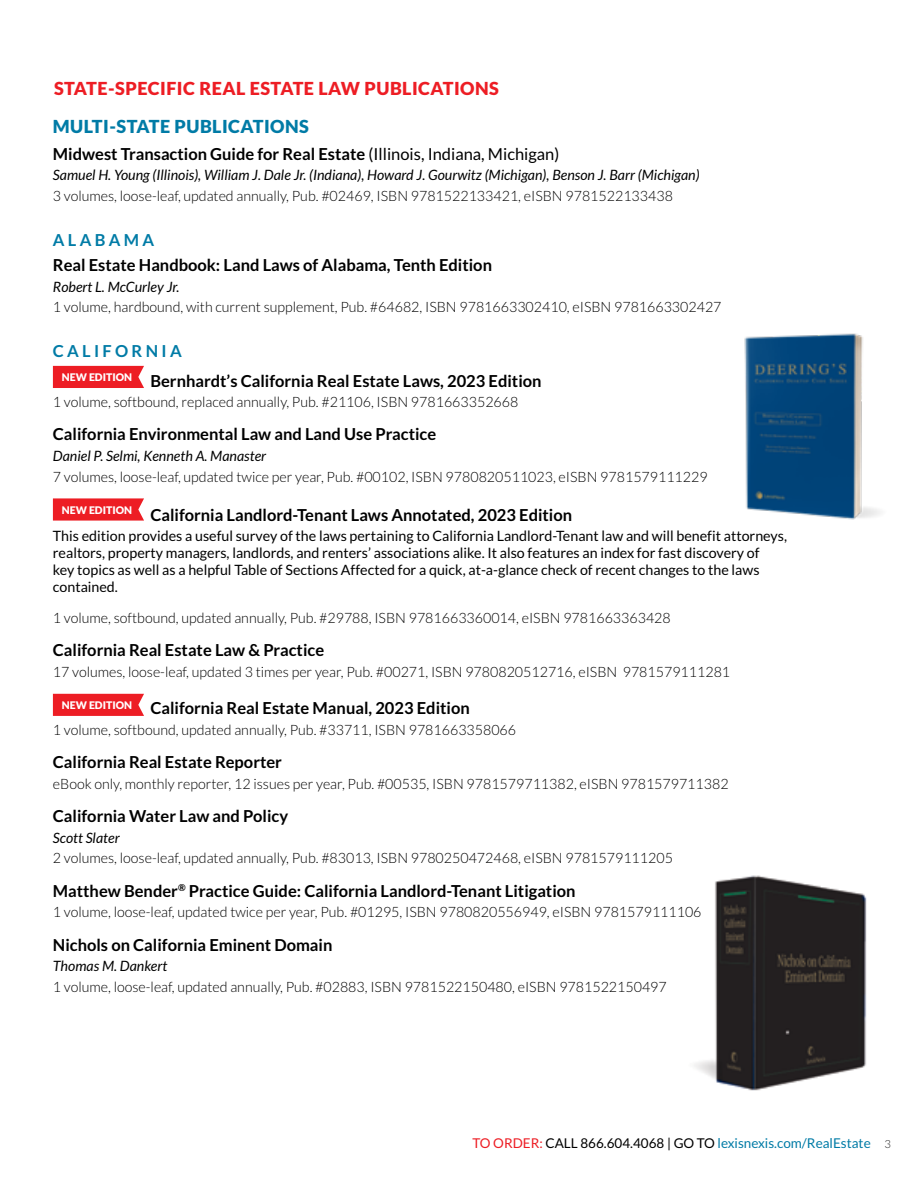
<style>
.page{position:relative;width:918px;height:1188px;background:#fff}
.page>*{position:absolute;margin:0;border:0;box-sizing:border-box;transform-origin:0 0}
.t1{font:900 18px "Lato";letter-spacing:.025em;color:#ed1d24}
.t2{font:900 18px "Lato";letter-spacing:.025em;color:#007ba6}
.t3{font:700 16.5px/29.4px "Lato";color:#000}
.t4{font:700 16.5px "Lato";letter-spacing:.2em;color:#007ba6}
.t5{font:300 14.25px "Lato";color:#000}
.t6{font:14.25px/17.1px "Lato";color:#000}
.t7{font:italic 14.25px "Lato";color:#000}
.t8{font:13.5px "Lato";color:#007ba6}
.s1{font-weight:400}
.s2{color:#007ba6}
.s3{color:#ed1d24}
.s4{color:#000}
.s5{font-weight:300;font-size:11.25px;color:#292829}
</style>
<div class="page">
<img style="left:694px;top:875px;width:173px;height:216px">
<div style="left:53px;top:366px;width:91px;height:22px;background:#ed1d24"></div>
<svg style="left:53px;top:498px;width:91px;height:23px;background:#ee2c32"></svg>
<svg style="left:53px;top:694px;width:91px;height:22px;background:#ed242b"></svg>
<img style="left:744px;top:333px;width:136px;height:187px">
<p class="t1" style="left:54px;top:78px;width:446px">STATE-SPECIFIC REAL ESTATE LAW PUBLICATIONS</p>
<p class="t2" style="left:53px;top:116px;width:258px">MULTI-STATE PUBLICATIONS</p>
<p class="t3" style="left:53px;top:139px;width:508px">Midwest Transaction Guide for Real Estate <span class="s1">(Illinois, Indiana, Michigan)</span></p>
<p class="t7" style="left:53px;top:167px;width:648px">Samuel H. Young (Illinois), William J. Dale Jr. (Indiana), Howard J. Gourwitz (Michigan), Benson J. Barr (Michigan)</p>
<p class="t5" style="left:53px;top:188px;width:622px">3 volumes, loose-leaf, updated annually, Pub. #02469, ISBN 9781522133421, eISBN 9781522133438</p>
<p class="t4" style="left:53px;top:230px;width:103px">ALABAMA</p>
<p class="t3" style="left:53px;top:250px;width:441px">Real Estate Handbook: Land Laws of Alabama, Tenth Edition</p>
<p class="t7" style="left:53px;top:278px;width:128px">Robert L. McCurley Jr.</p>
<p class="t5" style="left:53px;top:299px;width:670px">1 volume, hardbound, with current supplement, Pub. #64682, ISBN 9781663302410, eISBN 9781663302427</p>
<p class="t3" style="left:62px;top:336px;width:481px;text-indent:-9px"><span class="s2">CALIFORNIA<br></span><sup>NEW</sup> <sup>EDITION</sup> Bernhardt’s California Real Estate Laws, 2023 Edition</p>
<p class="t5" style="left:53px;top:394px;width:467px">1 volume, softbound, replaced annually, Pub. #21106, ISBN 9781663352668</p>
<p class="t3" style="left:53px;top:419px;width:385px">California Environmental Law and Land Use Practice</p>
<p class="t7" style="left:53px;top:448px;width:215px">Daniel P. Selmi, Kenneth A. Manaster</p>
<p class="t5" style="left:53px;top:469px;width:656px">7 volumes, loose-leaf, updated twice per year, Pub. #00102, ISBN 9780820511023, eISBN 9781579111229</p>
<p class="t3" style="left:62px;top:500px;width:512px"><sup>NEW</sup> <sup>EDITION</sup> California Landlord-Tenant Laws Annotated, 2023 Edition</p>
<p class="t6" style="left:53px;top:527px;width:736px">This edition provides a useful survey of the laws pertaining to California Landlord-Tenant law and will benefit attorneys, realtors, property managers, landlords, and renters’ associations alike. It also features an index for fast discovery of<br>key topics as well as a helpful Table of Sections Affected for a quick, at-a-glance check of recent changes to the laws contained.</p>
<p class="t5" style="left:53px;top:610px;width:619px">1 volume, softbound, updated annually, Pub. #29788, ISBN 9781663360014, eISBN 9781663363428</p>
<p class="t3" style="left:53px;top:635px;width:273px">California Real Estate Law &amp; Practice</p>
<p class="t5" style="left:53px;top:664px;width:679px">17 volumes, loose-leaf, updated 3 times per year, Pub. #00271, ISBN 9780820512716, eISBN 9781579111281</p>
<p class="t3" style="left:62px;top:693px;width:409px"><sup>NEW</sup> <sup>EDITION</sup> California Real Estate Manual, 2023 Edition</p>
<p class="t5" style="left:53px;top:722px;width:465px">1 volume, softbound, updated annually, Pub. #33711, ISBN 9781663358066</p>
<p class="t3" style="left:53px;top:747px;width:231px">California Real Estate Reporter</p>
<p class="t5" style="left:53px;top:776px;width:677px">eBook only, monthly reporter, 12 issues per year, Pub. #00535, ISBN 9781579711382, eISBN 9781579711382</p>
<p class="t3" style="left:53px;top:801px;width:237px">California Water Law and Policy</p>
<p class="t7" style="left:53px;top:830px;width:68px">Scott Slater</p>
<p class="t5" style="left:53px;top:851px;width:622px">2 volumes, loose-leaf, updated annually, Pub. #83013, ISBN 9780250472468, eISBN 9781579111205</p>
<p class="t3" style="left:53px;top:876px;width:524px">Matthew Bender<sup>®</sup> Practice Guide: California Landlord-Tenant Litigation</p>
<p class="t5" style="left:53px;top:905px;width:650px">1 volume, loose-leaf, updated twice per year, Pub. #01295, ISBN 9780820556949, eISBN 9781579111106</p>
<p class="t3" style="left:53px;top:930px;width:281px">Nichols on California Eminent Domain</p>
<p class="t7" style="left:53px;top:958px;width:116px">Thomas M. Dankert</p>
<p class="t5" style="left:53px;top:979px;width:615px">1 volume, loose-leaf, updated annually, Pub. #02883, ISBN 9781522150480, eISBN 9781522150497</p>
<p class="t8" style="left:473px;top:1136px;width:420px"><span class="s3">TO ORDER:</span> <span class="s4">CALL 866.604.4068 | GO TO</span> lexisnexis.com/RealEstate <span class="s5">3</span></p>
</div>
